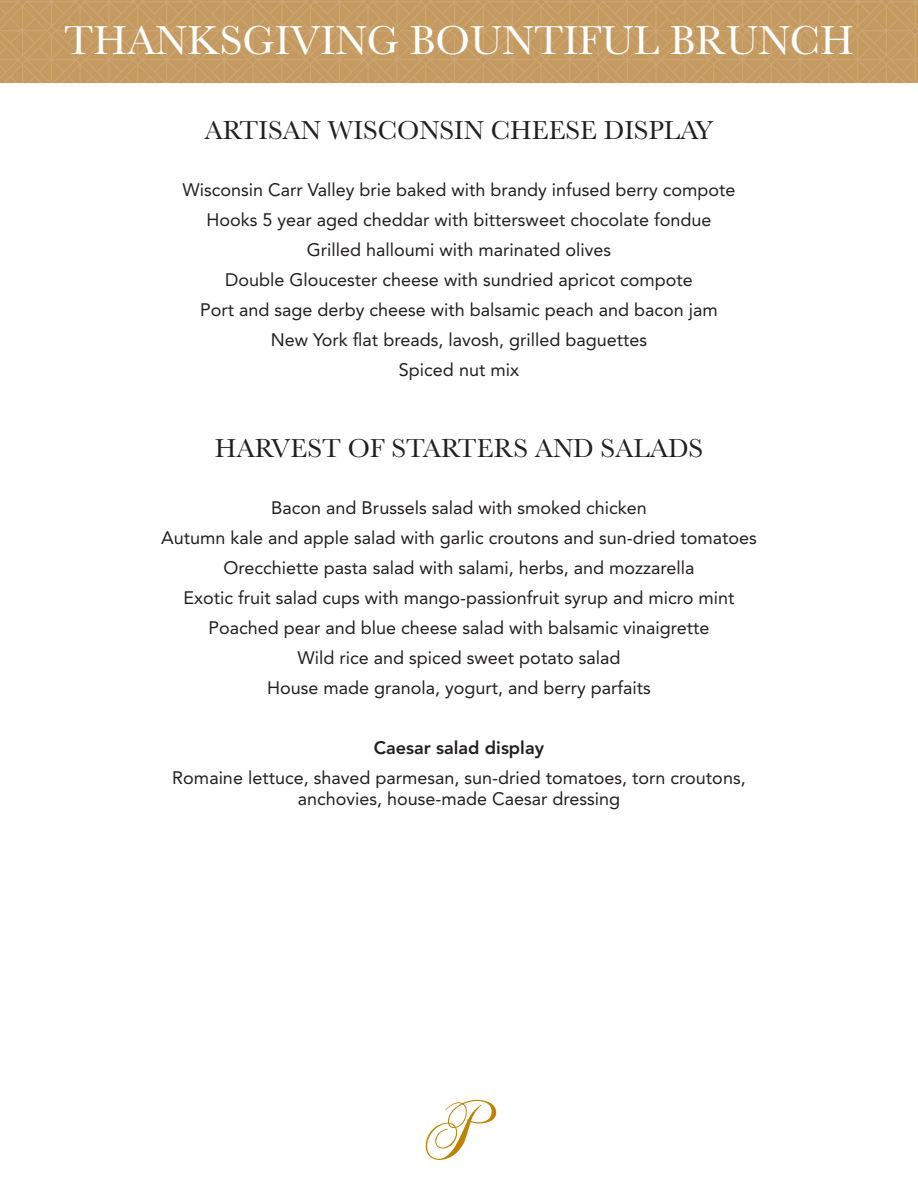
<style>
.page{position:relative;width:918px;height:1188px;background:#fff}
.page>*{position:absolute;margin:0;border:0;box-sizing:border-box;transform-origin:0 0}
.t1{font:42px "Baskerville";color:#fff}
.t2{font:27px "Baskerville";color:#231f20}
.t3{font:18px/21px "Avenir LT Pro";color:#231f20;text-align:center}
.t4{font:800 18px "Avenir LT Pro";color:#231f20}
</style>
<div class="page">
<img style="left:0;top:0;width:918px;height:82px">
<svg style="left:426px;top:1100px;width:70px;height:60px"></svg>
<p class="t1" style="left:64px;top:14px;width:791px">THANKSGIVING BOUNTIFUL BRUNCH</p>
<p class="t2" style="left:204px;top:113px;width:511px">ARTISAN WISCONSIN CHEESE DISPLAY</p>
<p class="t3" style="left:182px;top:179px;width:555px">Wisconsin Carr Valley brie baked with brandy infused berry compote</p>
<p class="t3" style="left:207px;top:209px;width:506px">Hooks 5 year aged cheddar with bittersweet chocolate fondue</p>
<p class="t3" style="left:307px;top:239px;width:306px">Grilled halloumi with marinated olives</p>
<p class="t3" style="left:225px;top:269px;width:469px">Double Gloucester cheese with sundried apricot compote</p>
<p class="t3" style="left:200px;top:299px;width:519px">Port and sage derby cheese with balsamic peach and bacon jam</p>
<p class="t3" style="left:271px;top:329px;width:378px">New York flat breads, lavosh, grilled baguettes</p>
<p class="t3" style="left:399px;top:359px;width:122px">Spiced nut mix</p>
<p class="t2" style="left:215px;top:431px;width:490px">HARVEST OF STARTERS AND SALADS</p>
<p class="t3" style="left:271px;top:497px;width:377px">Bacon and Brussels salad with smoked chicken</p>
<p class="t3" style="left:161px;top:527px;width:597px">Autumn kale and apple salad with garlic croutons and sun-dried tomatoes</p>
<p class="t3" style="left:224px;top:557px;width:472px">Orecchiette pasta salad with salami, herbs, and mozzarella</p>
<p class="t3" style="left:183px;top:587px;width:553px">Exotic fruit salad cups with mango-passionfruit syrup and micro mint</p>
<p class="t3" style="left:208px;top:617px;width:503px">Poached pear and blue cheese salad with balsamic vinaigrette</p>
<p class="t3" style="left:298px;top:647px;width:324px">Wild rice and spiced sweet potato salad</p>
<p class="t3" style="left:267px;top:677px;width:385px">House made granola, yogurt, and berry parfaits</p>
<p class="t4" style="left:374px;top:737px;width:172px">Caesar salad display</p>
<p class="t3" style="left:172px;top:767px;width:575px">Romaine lettuce, shaved parmesan, sun-dried tomatoes, torn croutons, anchovies, house-made Caesar dressing</p>
</div>
